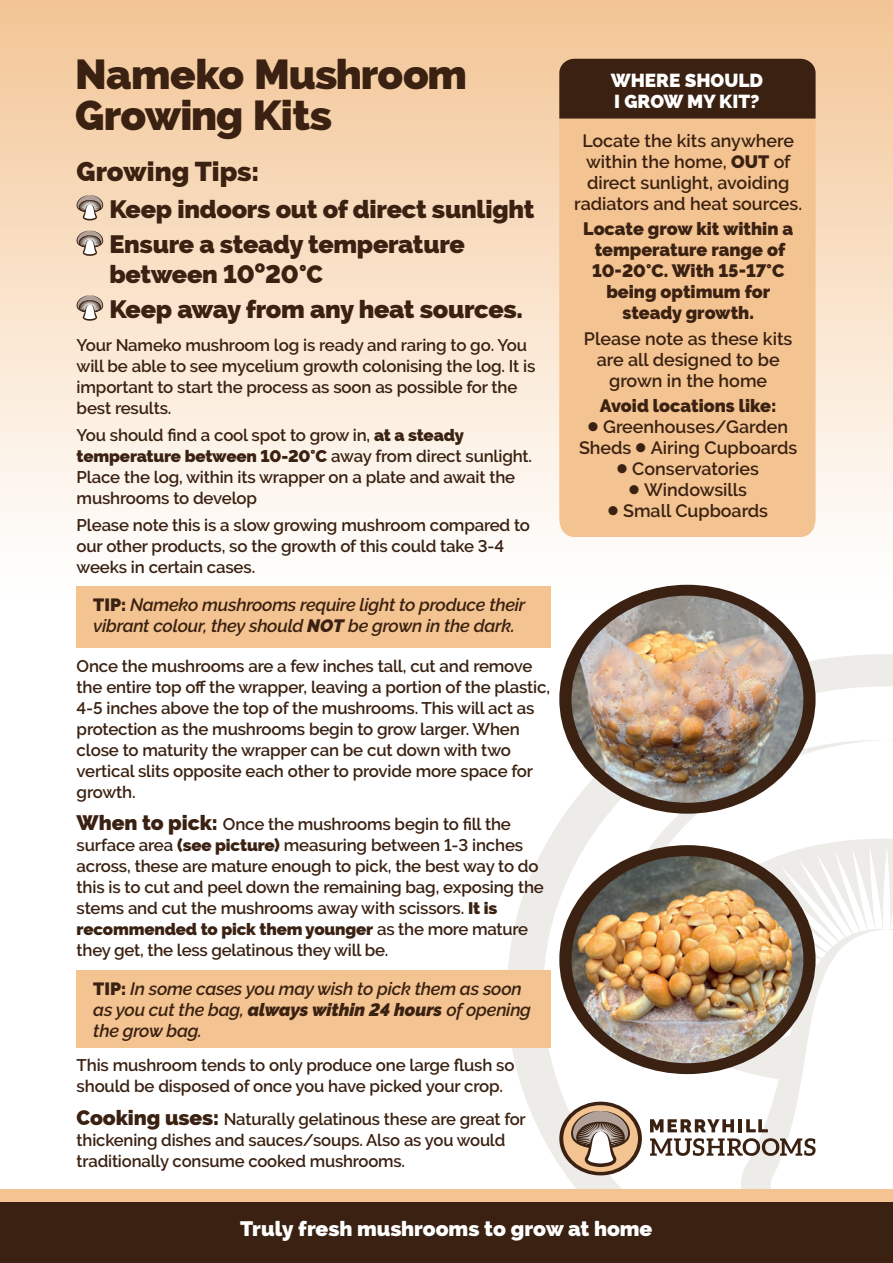
<style>
.page{position:relative;width:893px;height:1263px;background:#fff}
.page>*{position:absolute;margin:0;border:0;box-sizing:border-box;transform-origin:0 0}
.t1{font:800 42px/41px "Raleway";letter-spacing:-.02em;color:#3a2111}
.t2{font:800 27.3px "Raleway";color:#3a2111}
.t3{font:800 25.2px/29.4px "Raleway";letter-spacing:-.01em;color:#3a2111}
.t4{font:800 21px "Raleway";letter-spacing:-.005em;color:#fff}
.t5{font:800 18.9px/21px "Raleway";color:#fff}
.t6{font:600 17.85px/21px "Raleway";color:#3a2111;text-align:center}
.t7{font:italic 600 17.85px/21px "Raleway";letter-spacing:-.015em;color:#3a2111}
.t8{font:900 17.85px/21px "Raleway";color:#3a2111;text-align:center}
.t9{font:600 16.8px/21px "Raleway";letter-spacing:-.01em;color:#3a2111}
.s1{font-weight:800}
.s2{font-weight:900}
.s3{font-weight:800;font-style:normal}
.s4{font-weight:800;font-size:21px}
</style>
<div class="page">
<div style="left:0;top:0;width:893px;height:690px;background:linear-gradient(to bottom,#f4c798,#fff)"></div>
<svg style="left:507px;top:654px;width:386px;height:535px"></svg>
<svg style="left:613px;top:738px;width:280px;height:451px"></svg>
<div style="left:0;top:1189px;width:893px;height:14px;background:#f3c391"></div>
<div style="left:0;top:1203px;width:893px;height:60px;background:#3a2111"></div>
<img style="left:559px;top:585px;width:257px;height:229px">
<img style="left:559px;top:845px;width:257px;height:229px">
<svg style="left:77px;top:195px;width:26px;height:25px"></svg>
<svg style="left:77px;top:231px;width:26px;height:25px"></svg>
<svg style="left:77px;top:295px;width:26px;height:26px"></svg>
<div style="left:555px;top:122px;width:264px;height:419px;background:#f3c391"></div>
<svg style="left:555px;top:55px;width:264px;height:67px"></svg>
<div style="left:77px;top:586px;width:474px;height:61px;background:#f3c391"></div>
<div style="left:77px;top:970px;width:474px;height:78px;background:#f3c391"></div>
<svg style="left:650px;top:1119px;width:84px;height:13px"></svg>
<hr style="left:738px;top:1119px;width:4px;height:13px;background:#3a2111">
<svg style="left:746px;top:1119px;width:22px;height:13px"></svg>
<svg style="left:650px;top:1138px;width:166px;height:18px"></svg>
<svg style="left:559px;top:1102px;width:83px;height:73px"></svg>
<p class="t1" style="left:75px;top:54px;width:393px">Nameko Mushroom<br>Growing Kits</p>
<p class="t2" style="left:77px;top:156px;width:184px">Growing Tips:</p>
<p class="t3" style="left:109px;top:194px;width:427px">Keep indoors out of direct sunlight</p>
<p class="t3" style="left:109px;top:230px;width:357px">Ensure a steady temperature between 10º20°C</p>
<p class="t3" style="left:109px;top:295px;width:415px">Keep away from any heat sources.</p>
<p class="t9" style="left:77px;top:335px;width:460px">Your Nameko mushroom log is ready and raring to go. You will be able to see mycelium growth colonising the log. It is important to start the process as soon as possible for the best results.</p>
<p class="t9" style="left:77px;top:425px;width:457px">You should find a cool spot to grow in, <span class="s1">at a steady temperature between 10-20</span><span class="s2">°C</span> away from direct sunlight.<br>Place the log, within its wrapper on a plate and await the mushrooms to develop</p>
<p class="t9" style="left:77px;top:515px;width:455px">Please note this is a slow growing mushroom compared to our other products, so the growth of this could take 3-4 weeks in certain cases.</p>
<p class="t7" style="left:93px;top:594px;width:434px"><span class="s3">TIP:</span> Nameko mushrooms require light to produce their vibrant colour, they should <span class="s2">NOT</span> be grown in the dark.</p>
<p class="t9" style="left:77px;top:655px;width:475px">Once the mushrooms are a few inches tall, cut and remove the entire top off the wrapper, leaving a portion of the plastic, 4-5 inches above the top of the mushrooms. This will act as protection as the mushrooms begin to grow larger. When close to maturity the wrapper can be cut down with two vertical slits opposite each other to provide more space for growth.</p>
<p class="t9" style="left:77px;top:814px;width:469px"><span class="s4">When to pick:</span> Once the mushrooms begin to fill the surface area <span class="s1">(see picture)</span> measuring between 1-3 inches across, these are mature enough to pick, the best way to do this is to cut and peel down the remaining bag, exposing the stems and cut the mushrooms away with scissors. <span class="s1">It is recommended to pick them younger</span> as the more mature they get, the less gelatinous they will be.</p>
<p class="t7" style="left:93px;top:978px;width:439px"><span class="s3">TIP:</span> In some cases you may wish to pick them as soon as you cut the bag, <span class="s2">always within 24 hours</span> of opening the grow bag.</p>
<p class="t9" style="left:77px;top:1055px;width:439px">This mushroom tends to only produce one large flush so should be disposed of once you have picked your crop.</p>
<p class="t9" style="left:77px;top:1108px;width:451px"><span class="s4">Cooking uses:</span> Naturally gelatinous these are great for thickening dishes and sauces/soups. Also as you would traditionally consume cooked mushrooms.</p>
<p class="t5" style="left:611px;top:70px;width:154px">WHERE SHOULD<br>I GROW MY KIT?</p>
<p class="t6" style="left:582px;top:130px;width:213px">Locate the kits anywhere</p>
<p class="t6" style="left:586px;top:151px;width:206px">within the home, <span class="s2">OUT</span> of</p>
<p class="t6" style="left:587px;top:172px;width:204px">direct sunlight, avoiding</p>
<p class="t6" style="left:574px;top:193px;width:230px">radiators and heat sources.</p>
<p class="t8" style="left:583px;top:219px;width:211px">Locate grow kit within a temperature range of<br>10-20 °C. With 15-17 °C being optimum for steady growth.</p>
<p class="t6" style="left:584px;top:328px;width:210px">Please note as these kits are all designed to be grown in the home</p>
<p class="t8" style="left:600px;top:395px;width:178px">Avoid locations like:</p>
<p class="t6" style="left:579px;top:416px;width:220px">● Greenhouses/Garden<br>Sheds ● Airing Cupboards</p>
<p class="t6" style="left:617px;top:458px;width:143px">● Conservatories</p>
<p class="t6" style="left:629px;top:479px;width:119px">● Windowsills</p>
<p class="t6" style="left:608px;top:500px;width:161px">● Small Cupboards</p>
<p class="t4" style="left:240px;top:1216px;width:414px">Truly fresh mushrooms to grow at home</p>
</div>
